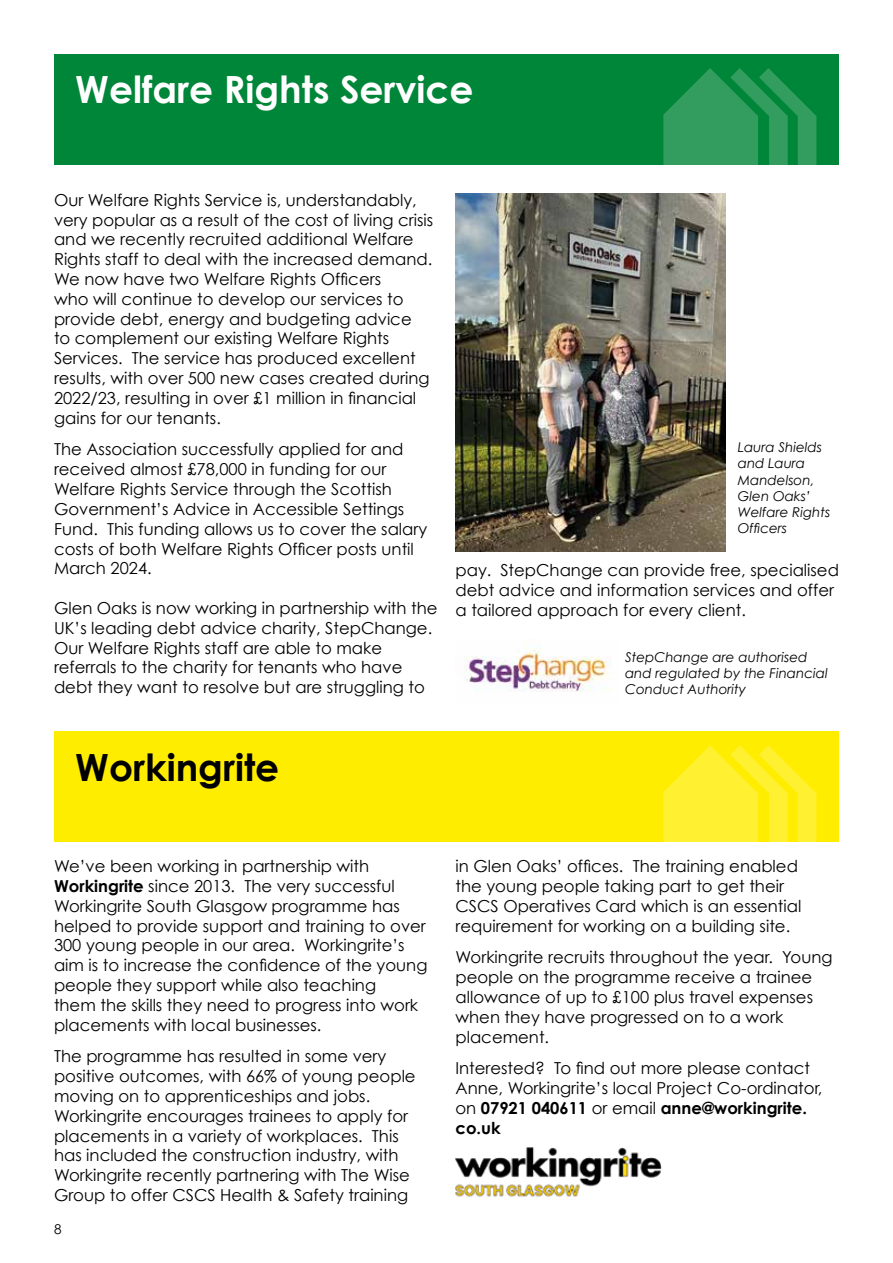
<style>
.page{position:relative;width:893px;height:1263px;background:#fff}
.page>*{position:absolute;margin:0;border:0;box-sizing:border-box;transform-origin:0 0}
.t1{font:700 37.5px "Century Gothic";color:#fff}
.t2{font:700 37.5px "Century Gothic";color:#000}
.t3{font:16.5px/19.8px "Century Gothic";color:#000}
.t4{font:italic 13.5px/16.2px "Century Gothic";color:#000}
.t5{font:13.5px "Century Gothic";color:#000}
.s1{font-weight:700}
</style>
<div class="page">
<div style="left:54px;top:54px;width:785px;height:111px;background:#008639"></div>
<svg style="left:663px;top:68px;width:153px;height:97px"></svg>
<div style="left:54px;top:731px;width:785px;height:111px;background:#ffed00"></div>
<svg style="left:663px;top:745px;width:153px;height:97px"></svg>
<img style="left:455px;top:1147px;width:207px;height:50px">
<img style="left:464px;top:640px;width:147px;height:52px">
<img style="left:455px;top:193px;width:270px;height:358px">
<h1 class="t1" style="left:75px;top:66px;width:400px">Welfare Rights Service</h1>
<p class="t3" style="left:54px;top:190px;width:381px">Our Welfare Rights Service is, understandably, very popular as a result of the cost of living crisis and we recently recruited additional Welfare Rights staff to deal with the increased demand.<br>We now have two Welfare Rights Officers<br>who will continue to develop our services to provide debt, energy and budgeting advice<br>to complement our existing Welfare Rights Services. The service has produced excellent results, with over 500 new cases created during 2022/23, resulting in over £1 million in financial gains for our tenants.</p>
<p class="t3" style="left:54px;top:439px;width:375px">The Association successfully applied for and received almost £78,000 in funding for our Welfare Rights Service through the Scottish Government’s Advice in Accessible Settings Fund. This funding allows us to cover the salary costs of both Welfare Rights Officer posts until March 2024.</p>
<p class="t3" style="left:54px;top:598px;width:385px">Glen Oaks is now working in partnership with the UK’s leading debt advice charity, StepChange.<br>Our Welfare Rights staff are able to make referrals to the charity for tenants who have debt they want to resolve but are struggling to</p>
<p class="t4" style="left:738px;top:439px;width:94px">Laura Shields and Laura<br>Mandelson,<br>Glen Oaks’<br>Welfare Rights<br>Officers</p>
<p class="t3" style="left:455px;top:560px;width:385px">pay. StepChange can provide free, specialised debt advice and information services and offer a tailored approach for every client.</p>
<p class="t4" style="left:625px;top:649px;width:204px">StepChange are authorised and regulated by the Financial<br>Conduct Authority</p>
<h1 class="t2" style="left:75px;top:743px;width:205px">Workingrite</h1>
<p class="t3" style="left:54px;top:856px;width:375px">We’ve been working in partnership with <span class="s1">Workingrite</span> since 2013. The very successful Workingrite South Glasgow programme has helped to provide support and training to over 300 young people in our area. Workingrite’s aim is to increase the confidence of the young people they support while also teaching<br>them the skills they need to progress into work placements with local businesses.</p>
<p class="t3" style="left:54px;top:1046px;width:363px">The programme has resulted in some very positive outcomes, with 66% of young people moving on to apprenticeships and jobs.<br>Workingrite encourages trainees to apply for placements in a variety of workplaces. This has included the construction industry, with Workingrite recently partnering with The Wise Group to offer CSCS Health &amp; Safety training</p>
<p class="t5" style="left:54px;top:1221px;width:9px">8</p>
<p class="t3" style="left:455px;top:856px;width:347px">in Glen Oaks’ offices. The training enabled the young people taking part to get their CSCS Operatives Card which is an essential requirement for working on a building site.</p>
<p class="t3" style="left:455px;top:947px;width:379px">Workingrite recruits throughout the year. Young people on the programme receive a trainee allowance of up to £100 plus travel expenses when they have progressed on to a work placement.</p>
<p class="t3" style="left:455px;top:1058px;width:368px">Interested? To find out more please contact Anne, Workingrite’s local Project Co-ordinator, on <span class="s1">07921 040611</span> or email <span class="s1">anne@workingrite. co.uk</span></p>
</div>
